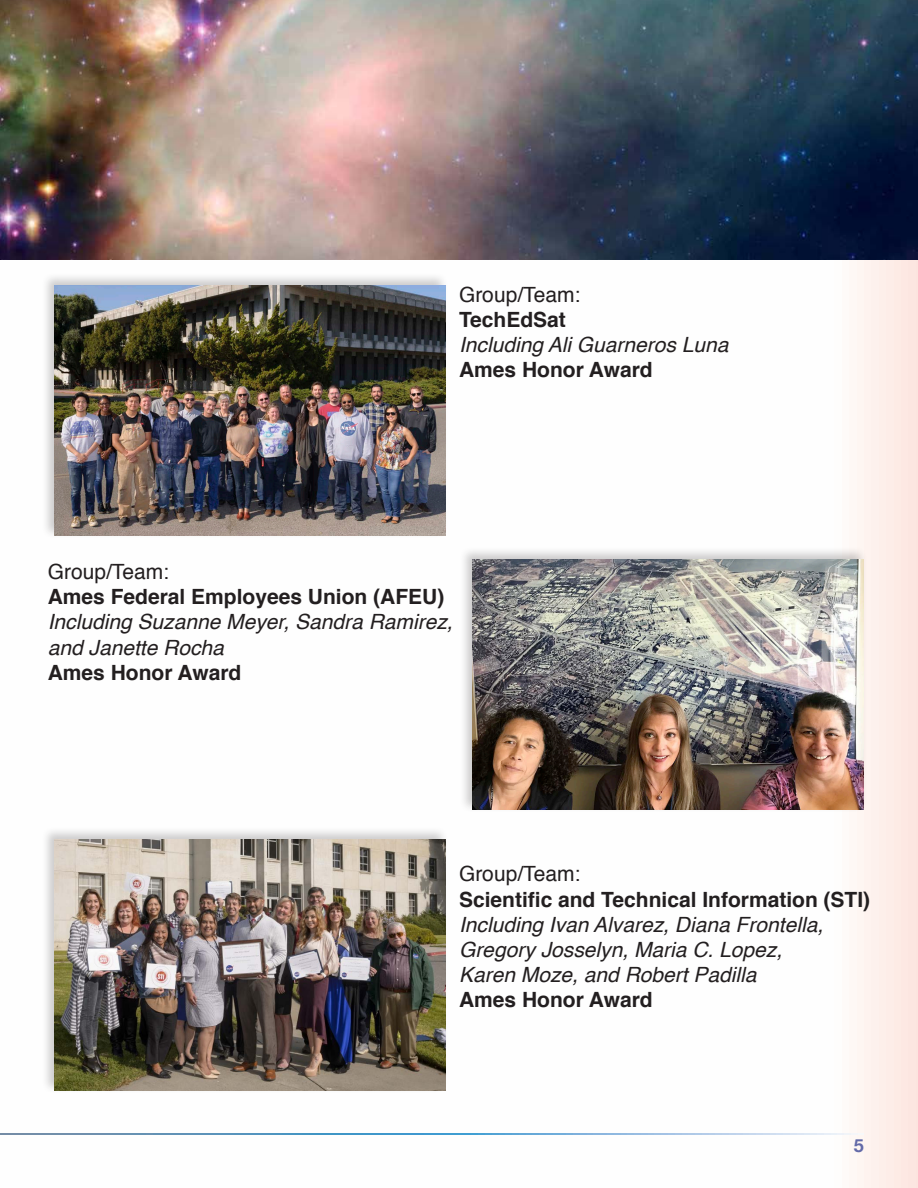
<style>
.page{position:relative;width:918px;height:1188px;background:#fff}
.page>*{position:absolute;margin:0;border:0;box-sizing:border-box;transform-origin:0 0}
.t1{font:italic 21px/25.2px "Helvetica";color:#231f20}
.t2{font:700 21px "Helvetica";color:#231f20}
.t3{font:21px "Helvetica";color:#231f20}
.t4{font:700 18px "Helvetica Neue";color:#636aa8}
</style>
<div class="page">
<svg style="left:857px;top:260px;width:61px;height:928px"></svg>
<hr style="left:0;top:1133px;width:864px;height:2px;background:#fff">
<img style="left:0;top:0;width:918px;height:260px">
<div style="left:41px;top:272px;width:408px;height:268px;background:#231f20;opacity:.23"></div>
<img style="left:54px;top:285px;width:392px;height:251px">
<div style="left:459px;top:546px;width:409px;height:268px;background:#231f20;opacity:.23"></div>
<img style="left:472px;top:559px;width:392px;height:251px">
<div style="left:41px;top:826px;width:408px;height:268px;background:#231f20;opacity:.23"></div>
<img style="left:54px;top:840px;width:392px;height:250px">
<p class="t3" style="left:459px;top:278px;width:123px">Group/Team:</p>
<p class="t2" style="left:459px;top:303px;width:108px">TechEdSat</p>
<p class="t1" style="left:459px;top:333px;width:271px">Including Ali Guarneros Luna</p>
<p class="t2" style="left:459px;top:353px;width:195px">Ames Honor Award</p>
<p class="t3" style="left:48px;top:555px;width:123px">Group/Team:</p>
<p class="t2" style="left:48px;top:580px;width:398px">Ames Federal Employees Union (AFEU)</p>
<p class="t1" style="left:48px;top:610px;width:407px">Including Suzanne Meyer, Sandra Ramirez,</p>
<p class="t1" style="left:48px;top:635px;width:178px">and Janette Rocha</p>
<p class="t2" style="left:48px;top:655px;width:195px">Ames Honor Award</p>
<p class="t3" style="left:459px;top:858px;width:123px">Group/Team:</p>
<p class="t2" style="left:459px;top:882px;width:413px">Scientific and Technical Information (STI)</p>
<p class="t1" style="left:459px;top:912px;width:366px">Including Ivan Alvarez, Diana Frontella,<br>Gregory Josselyn, Maria C. Lopez,<br>Karen Moze, and Robert Padilla</p>
<p class="t2" style="left:459px;top:983px;width:195px">Ames Honor Award</p>
<p class="t4" style="left:854px;top:1131px;width:12px">5</p>
</div>
